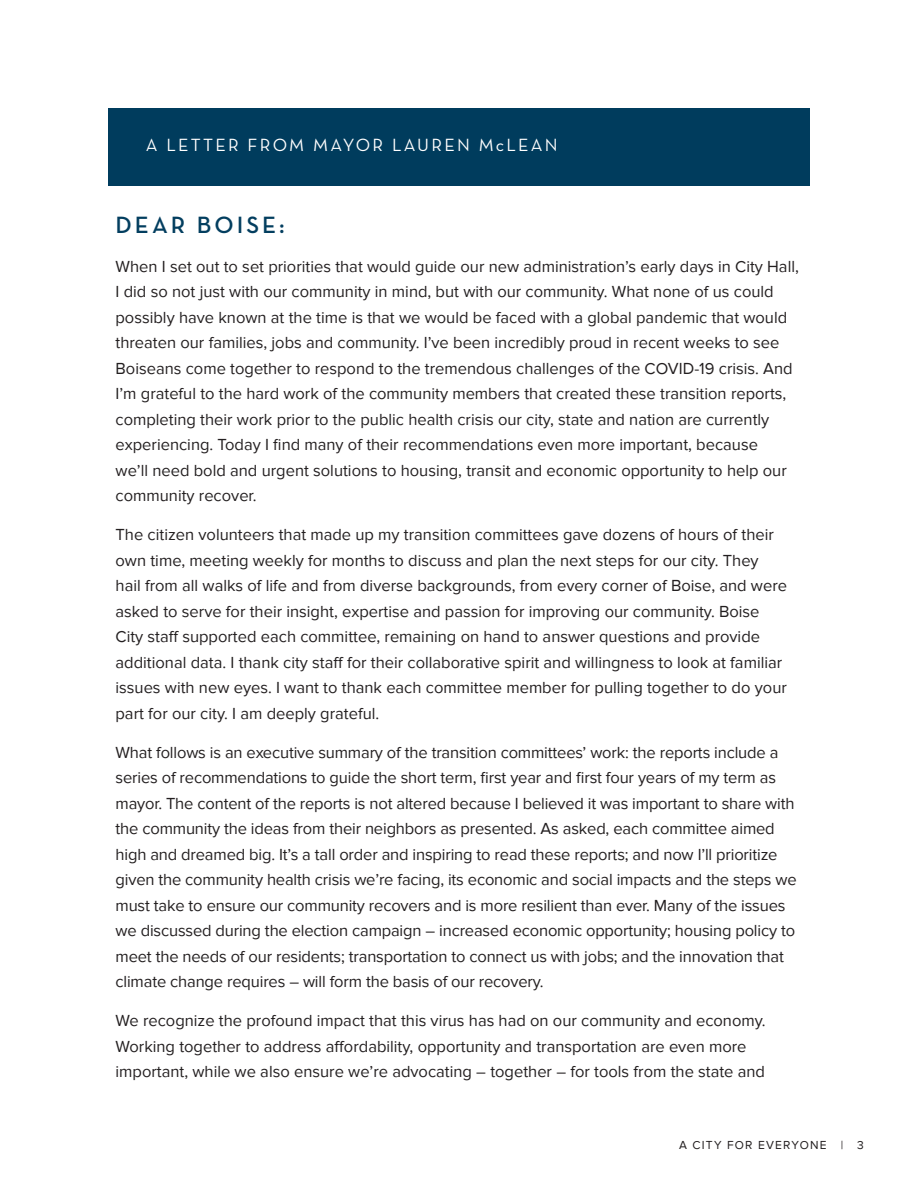
<style>
.page{position:relative;width:918px;height:1188px;background:#fff}
.page>*{position:absolute;margin:0;border:0;box-sizing:border-box;transform-origin:0 0}
.Subhead{font:600 24px "Neutra Text";letter-spacing:.125em;color:#033e5f}
.SUMMARY{font:18px "Neutra Text Book Alt";letter-spacing:.125em;color:#fff}
.Paragraph{font:16.5px/25.5px "Proxima Nova";color:#231f20}
.Subhead-2{font:16.5px/25.5px "Proxima Nova";color:#231f20}
.t1{font:12px "Proxima Nova";letter-spacing:.1em;color:#231f20}
</style>
<div class="page">
<div style="left:108px;top:108px;width:702px;height:78px;background:#003c5d"></div>
<p class="SUMMARY" style="left:146px;top:134px;width:413px">A LETTER FROM MAYOR LAUREN McLEAN</p>
<p class="Subhead" style="left:116px;top:210px;width:171px">DEAR BOISE:</p>
<p class="Subhead-2" style="left:116px;top:254px;width:685px">When I set out to set priorities that would guide our new administration’s early days in City Hall, I did so not just with our community in mind, but with our community. What none of us could possibly have known at the time is that we would be faced with a global pandemic that would threaten our families, jobs and community. I’ve been incredibly proud in recent weeks to see Boiseans come together to respond to the tremendous challenges of the COVID-19 crisis. And I’m grateful to the hard work of the community members that created these transition reports, completing their work prior to the public health crisis our city, state and nation are currently experiencing. Today I find many of their recommendations even more important, because<br>we’ll need bold and urgent solutions to housing, transit and economic opportunity to help our community recover.</p>
<p class="Paragraph" style="left:116px;top:522px;width:673px">The citizen volunteers that made up my transition committees gave dozens of hours of their own time, meeting weekly for months to discuss and plan the next steps for our city. They hail from all walks of life and from diverse backgrounds, from every corner of Boise, and were asked to serve for their insight, expertise and passion for improving our community. Boise City staff supported each committee, remaining on hand to answer questions and provide additional data. I thank city staff for their collaborative spirit and willingness to look at familiar issues with new eyes. I want to thank each committee member for pulling together to do your part for our city. I am deeply grateful.</p>
<p class="Paragraph" style="left:116px;top:740px;width:683px">What follows is an executive summary of the transition committees’ work: the reports include a series of recommendations to guide the short term, first year and first four years of my term as mayor. The content of the reports is not altered because I believed it was important to share with the community the ideas from their neighbors as presented. As asked, each committee aimed high and dreamed big. It’s a tall order and inspiring to read these reports; and now I’ll prioritize given the community health crisis we’re facing, its economic and social impacts and the steps we must take to ensure our community recovers and is more resilient than ever. Many of the issues we discussed during the election campaign – increased economic opportunity; housing policy to meet the needs of our residents; transportation to connect us with jobs; and the innovation that climate change requires – will form the basis of our recovery.</p>
<p class="Paragraph" style="left:116px;top:1008px;width:652px">We recognize the profound impact that this virus has had on our community and economy.<br>Working together to address affordability, opportunity and transportation are even more important, while we also ensure we’re advocating – together – for tools from the state and</p>
<p class="t1" style="left:679px;top:1138px;width:186px">A CITY FOR EVERYONE | 3</p>
</div>
